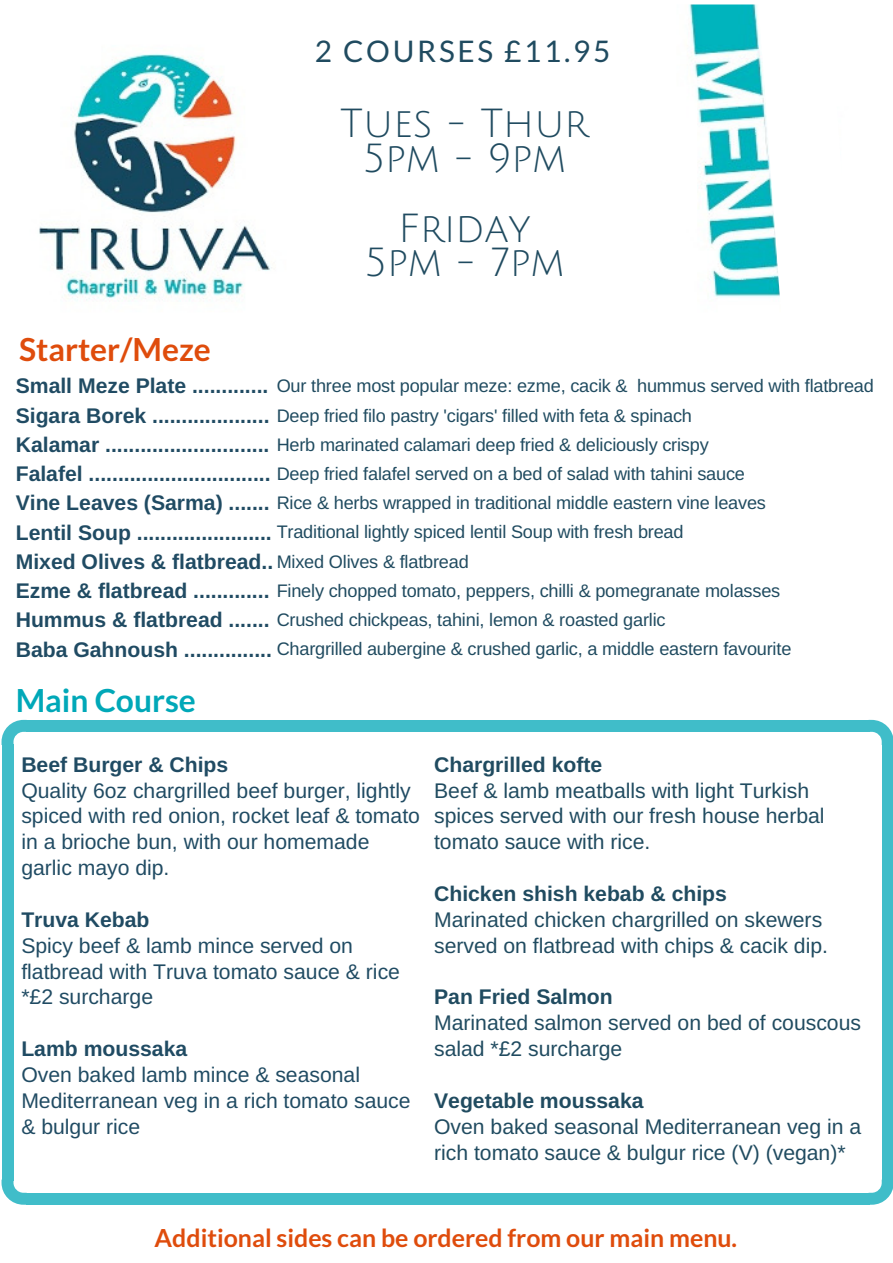
<style>
.page{position:relative;width:893px;height:1263px;background:#fff}
.page>*{position:absolute;margin:0;border:0;box-sizing:border-box;transform-origin:0 0}
.t1{font:39.6px/34.8px "Julius Sans One";color:#204b60;text-align:center}
.t2{font:700 31.8px "Lato";color:#df4c0c}
.t3{font:700 31.8px "Lato";color:#00a8b8}
.t4{font:29.7px "Lato";letter-spacing:.09em;color:#204b60}
.t5{font:700 24.9px "Lato";color:#df4c0c}
.t6{font:700 21.15px/29.2px "Arimo";color:#204b63}
.t7{font:21.15px/25.8px "Arimo";color:#204b60}
.t8{font:21.15px/25.8px "Arimo";color:#204b63}
.t9{font:700 21.15px "Arimo";color:#204b60}
.t10{font:18.15px/29.2px "Arimo";letter-spacing:-.01em;color:#204b60}
</style>
<div class="page">
<img style="left:39px;top:4px;width:719px;height:297px">
<svg style="left:758px;top:30px;width:22px;height:268px"></svg>
<div style="left:26px;top:720px;width:843px;height:12px;background:#40bdc9"></div>
<svg style="left:869px;top:720px;width:23px;height:24px"></svg>
<svg style="left:2px;top:720px;width:24px;height:24px"></svg>
<div style="left:881px;top:744px;width:11px;height:436px;background:#40bdc9"></div>
<svg style="left:868px;top:1179px;width:24px;height:26px"></svg>
<div style="left:2px;top:744px;width:12px;height:436px;background:#40bdc9"></div>
<div style="left:26px;top:1193px;width:843px;height:12px;background:#40bdc9"></div>
<svg style="left:2px;top:1180px;width:25px;height:25px"></svg>
<h3 class="t4" style="left:315px;top:33px;width:297px">2 COURSES £11.95</h3>
<h2 class="t2" style="left:19px;top:329px;width:193px">Starter/Meze</h2>
<h1 class="t1" style="left:340px;top:107px;width:250px">Tues - Thur<br>5pm - 9pm</h1>
<h1 class="t1" style="left:365px;top:212px;width:201px">Friday<br>5pm - 7pm</h1>
<p class="t6" style="left:16px;top:371px;width:259px">Small Meze Plate .............<br>Sigara Borek ....................<br>Kalamar ............................<br>Falafel ...............................<br>Vine Leaves (Sarma) .......<br>Lentil Soup .......................<br>Mixed Olives &amp; flatbread..<br>Ezme &amp; flatbread .............<br>Hummus &amp; flatbread .......<br>Baba Gahnoush ...............</p>
<h2 class="t3" style="left:16px;top:680px;width:182px">Main Course</h2>
<p class="t10" style="left:277px;top:371px;width:598px">Our three most popular meze: ezme, cacik &amp; hummus served with flatbread Deep fried filo pastry 'cigars' filled with feta &amp; spinach<br>Herb marinated calamari deep fried &amp; deliciously crispy<br>Deep fried falafel served on a bed of salad with tahini sauce<br>Rice &amp; herbs wrapped in traditional middle eastern vine leaves<br>Traditional lightly spiced lentil Soup with fresh bread<br>Mixed Olives &amp; flatbread<br>Finely chopped tomato, peppers, chilli &amp; pomegranate molasses<br>Crushed chickpeas, tahini, lemon &amp; roasted garlic<br>Chargrilled aubergine &amp; crushed garlic, a middle eastern favourite</p>
<p class="t6" style="left:21px;top:750px;width:208px">Beef Burger &amp; Chips</p>
<p class="t8" style="left:21px;top:777px;width:400px">Quality 6oz chargrilled beef burger, lightly spiced with red onion, rocket leaf &amp; tomato in a brioche bun, with our homemade garlic mayo dip.</p>
<p class="t6" style="left:21px;top:905px;width:130px">Truva Kebab</p>
<p class="t8" style="left:21px;top:932px;width:380px">Spicy beef &amp; lamb mince served on flatbread with Truva tomato sauce &amp; rice *£2 surcharge</p>
<p class="t6" style="left:21px;top:1034px;width:167px">Lamb moussaka</p>
<p class="t8" style="left:21px;top:1062px;width:391px">Oven baked lamb mince &amp; seasonal<br>Mediterranean veg in a rich tomato sauce &amp; bulgur rice</p>
<p class="t9" style="left:434px;top:752px;width:170px">Chargrilled kofte</p>
<p class="t7" style="left:434px;top:777px;width:392px">Beef &amp; lamb meatballs with light Turkish spices served with our fresh house herbal tomato sauce with rice.</p>
<p class="t9" style="left:434px;top:882px;width:294px">Chicken shish kebab &amp; chips</p>
<p class="t7" style="left:434px;top:906px;width:395px">Marinated chicken chargrilled on skewers served on flatbread with chips &amp; cacik dip.</p>
<p class="t9" style="left:434px;top:985px;width:180px">Pan Fried Salmon</p>
<p class="t7" style="left:434px;top:1010px;width:428px">Marinated salmon served on bed of couscous salad *£2 surcharge</p>
<p class="t9" style="left:434px;top:1089px;width:211px">Vegetable moussaka</p>
<p class="t7" style="left:434px;top:1113px;width:428px">Oven baked seasonal Mediterranean veg in a rich tomato sauce &amp; bulgur rice (V) (vegan)*</p>
<h3 class="t5" style="left:155px;top:1222px;width:584px">Additional sides can be ordered from our main menu.</h3>
</div>
